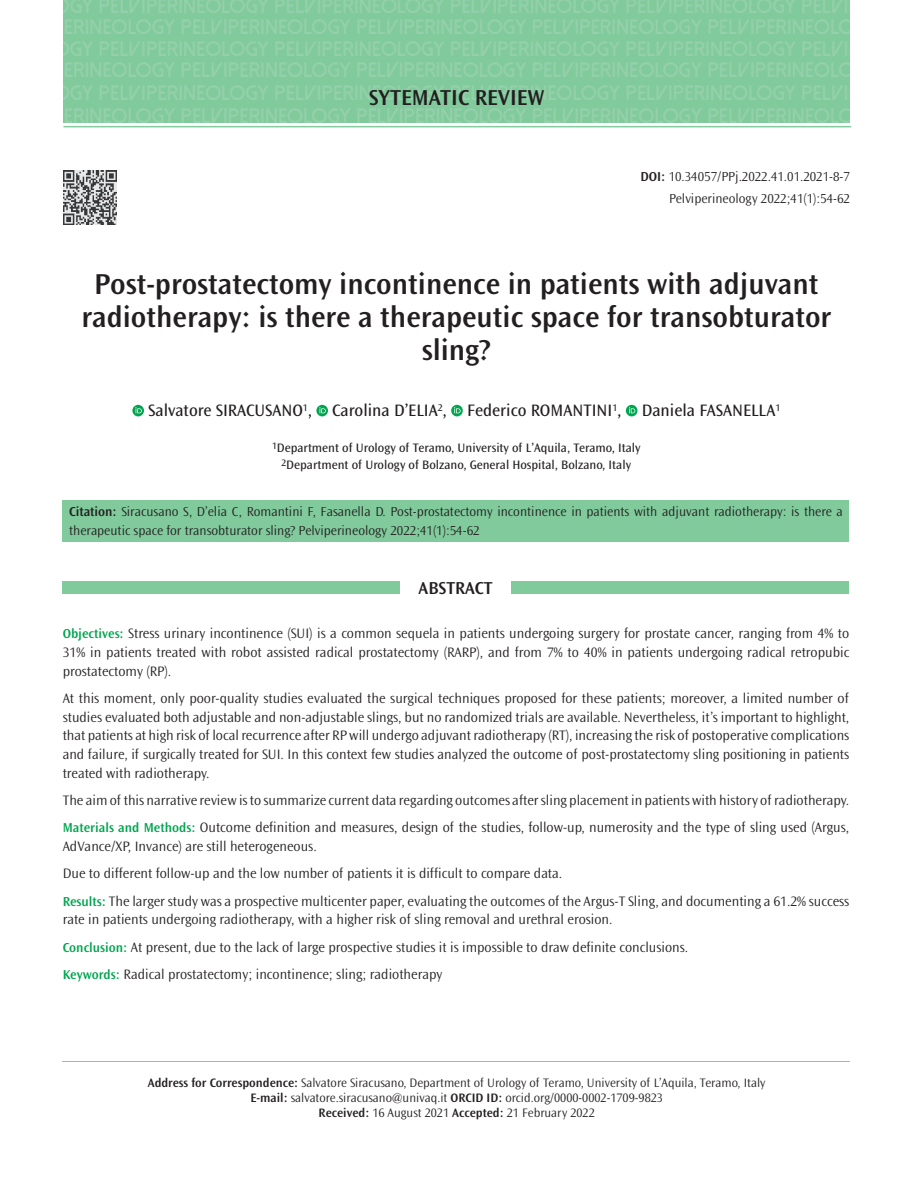
<style>
.page{position:relative;width:915px;height:1191px;background:#fff}
.page>*{position:absolute;margin:0;border:0;box-sizing:border-box;transform-origin:0 0}
._1__BAŞLIK{font:600 30px/33px "Ocean Sans Std";color:#231f20;text-align:center}
.TÜR{font:600 22.5px "Ocean Sans Std";color:#231f20}
.OZET{font:600 18px "Ocean Sans Std";color:#231f20}
.YAZARLAR{font:17.25px "Ocean Sans Std";color:#231f20}
.OZET-2{font:300 14.25px/18.8px "Ocean Sans Std";color:#231f20;text-align:justify}
.CİTE_AS{font:300 13.5px/18.8px "Ocean Sans Std";color:#231f20}
.DOİ{font:300 13.5px "Ocean Sans Std";color:#231f20}
.SAYFA_NO{font:300 13.5px "Ocean Sans Std";color:#231f20}
.YAZİSMA_ADRESİ_BOLUM{font:300 12.75px "Ocean Sans Std";color:#231f20}
.KURUMLAR{font:12.75px "Ocean Sans Std";color:#231f20}
.s1{font-weight:600}
.s2{font-weight:600;font-size:13.5px;color:#00a54f}
</style>
<div class="page">
<div style="left:63px;top:0;width:786px;height:122px;background:#80ca9c"></div>
<img style="left:63px;top:171px;width:54px;height:53px">
<svg style="left:132px;top:405px;width:12px;height:11px"></svg>
<svg style="left:135px;top:407px;width:7px;height:6px"></svg>
<svg style="left:316px;top:405px;width:12px;height:11px"></svg>
<svg style="left:319px;top:407px;width:7px;height:6px"></svg>
<svg style="left:451px;top:405px;width:11px;height:11px"></svg>
<svg style="left:454px;top:407px;width:6px;height:6px"></svg>
<svg style="left:625px;top:405px;width:12px;height:11px"></svg>
<svg style="left:628px;top:407px;width:7px;height:6px"></svg>
<div style="left:62px;top:581px;width:338px;height:13px;background:#80ca9c"></div>
<div style="left:511px;top:581px;width:338px;height:13px;background:#80ca9c"></div>
<hr style="left:63px;top:1060px;width:786px;height:1px;background:#80ca9c">
<hr style="left:63px;top:126px;width:787px;height:1px;background:#80ca9c">
<div style="left:63px;top:500px;width:786px;height:41px;background:#80ca9c"></div>
<p class="TÜR" style="left:369px;top:85px;width:177px">SYTEMATIC REVIEW</p>
<p class="DOİ" style="left:640px;top:169px;width:211px"><span class="s1">DOI:</span> 10.34057/PPj.2022.41.01.2021-8-7</p>
<p class="SAYFA_NO" style="left:668px;top:191px;width:182px">Pelviperineology 2022;41(1):54-62</p>
<p class="_1__BAŞLIK" style="left:81px;top:268px;width:751px">Post-prostatectomy incontinence in patients with adjuvant radiotherapy: is there a therapeutic space for transobturator sling?</p>
<p class="YAZARLAR" style="left:148px;top:401px;width:633px">Salvatore SIRACUSANO<sup>1</sup>, Carolina D’ELIA<sup>2</sup>, Federico ROMANTINI<sup>1</sup>, Daniela FASANELLA<sup>1</sup></p>
<p class="KURUMLAR" style="left:272px;top:441px;width:370px"><sup>1</sup>Department of Urology of Teramo, University of L’Aquila, Teramo, Italy</p>
<p class="KURUMLAR" style="left:281px;top:458px;width:351px"><sup>2</sup>Department of Urology of Bolzano, General Hospital, Bolzano, Italy</p>
<p class="CİTE_AS" style="left:69px;top:502px;width:775px"><span class="s1">Citation:</span> Siracusano S, D’elia C, Romantini F, Fasanella D. Post-prostatectomy incontinence in patients with adjuvant radiotherapy: is there a therapeutic space for transobturator sling? Pelviperineology 2022;41(1):54-62</p>
<p class="OZET" style="left:418px;top:578px;width:75px">ABSTRACT</p>
<p class="OZET-2" style="left:63px;top:624px;width:787px"><span class="s2">Objectives:</span> Stress urinary incontinence (SUI) is a common sequela in patients undergoing surgery for prostate cancer, ranging from 4% to 31% in patients treated with robot assisted radical prostatectomy (RARP), and from 7% to 40% in patients undergoing radical retropubic prostatectomy (RP).</p>
<p class="OZET-2" style="left:63px;top:689px;width:787px">At this moment, only poor-quality studies evaluated the surgical techniques proposed for these patients; moreover, a limited number of studies evaluated both adjustable and non-adjustable slings, but no randomized trials are available. Nevertheless, it’s important to highlight, that patients at high risk of local recurrence after RP will undergo adjuvant radiotherapy (RT), increasing the risk of postoperative complications and failure, if surgically treated for SUI. In this context few studies analyzed the outcome of post-prostatectomy sling positioning in patients treated with radiotherapy.</p>
<p class="OZET-2" style="left:63px;top:791px;width:787px">The aim of this narrative review is to summarize current data regarding outcomes after sling placement in patients with history of radiotherapy.</p>
<p class="OZET-2" style="left:63px;top:818px;width:787px"><span class="s2">Materials and Methods:</span> Outcome definition and measures, design of the studies, follow-up, numerosity and the type of sling used (Argus,<br>AdVance/XP, Invance) are still heterogeneous.</p>
<p class="OZET-2" style="left:63px;top:864px;width:501px">Due to different follow-up and the low number of patients it is difficult to compare data.</p>
<p class="OZET-2" style="left:63px;top:892px;width:787px"><span class="s2">Results:</span> The larger study was a prospective multicenter paper, evaluating the outcomes of the Argus-T Sling, and documenting a 61.2% success rate in patients undergoing radiotherapy, with a higher risk of sling removal and urethral erosion.</p>
<p class="OZET-2" style="left:63px;top:938px;width:626px"><span class="s2">Conclusion:</span> At present, due to the lack of large prospective studies it is impossible to draw definite conclusions.</p>
<p class="OZET-2" style="left:63px;top:965px;width:381px"><span class="s2">Keywords:</span> Radical prostatectomy; incontinence; sling; radiotherapy</p>
<p class="YAZİSMA_ADRESİ_BOLUM" style="left:148px;top:1075px;width:619px"><span class="s1">Address for Correspondence:</span> Salvatore Siracusano, Department of Urology of Teramo, University of L’Aquila, Teramo, Italy</p>
<p class="YAZİSMA_ADRESİ_BOLUM" style="left:250px;top:1090px;width:414px"><span class="s1">E-mail:</span> salvatore.siracusano@univaq.it <span class="s1">ORCID ID:</span> orcid.org/0000-0002-1709-9823</p>
<p class="YAZİSMA_ADRESİ_BOLUM" style="left:318px;top:1105px;width:277px"><span class="s1">Received:</span> 16 August 2021 <span class="s1">Accepted:</span> 21 February 2022</p>
</div>
